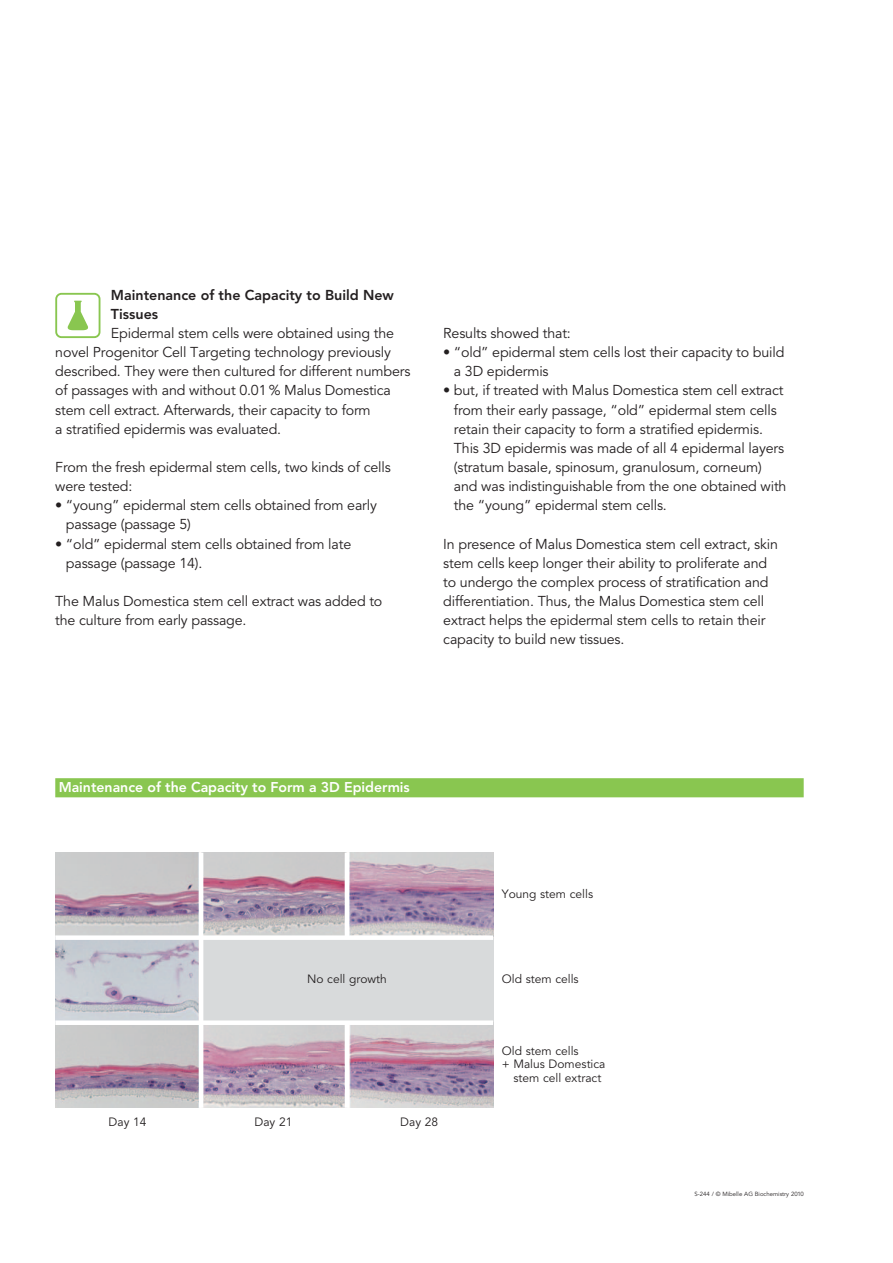
<style>
.page{position:relative;width:893px;height:1263px;background:#fff}
.page>*{position:absolute;margin:0;border:0;box-sizing:border-box;transform-origin:0 0}
.t1{font:14.25px/19.2px "Avenir LT Std";letter-spacing:-.01em;color:#231f20}
.t2{font:800 14.25px/19.2px "Avenir LT Std";color:#231f20}
.t3{font:800 14.1px "Avenir LT Std";color:#fff}
.t4{font:12px "Avenir LT Std";color:#231f20}
.t5{font:6px "Avenir LT Std";color:#231f20}
</style>
<div class="page">
<div style="left:201px;top:938px;width:292px;height:84px;background:#d8dadb"></div>
<div style="left:55px;top:778px;width:749px;height:19px;background:#89c650"></div>
<svg style="left:55px;top:293px;width:45px;height:45px"></svg>
<img style="left:55px;top:853px;width:438px;height:82px">
<img style="left:55px;top:940px;width:144px;height:80px">
<img style="left:55px;top:1025px;width:438px;height:83px">
<div style="left:55px;top:935px;width:438px;height:5px;background:#fff"></div>
<div style="left:55px;top:1020px;width:438px;height:5px;background:#fff"></div>
<hr style="left:199px;top:853px;width:4px;height:255px;background:#fff">
<hr style="left:345px;top:853px;width:4px;height:85px;background:#fff">
<hr style="left:345px;top:1023px;width:4px;height:85px;background:#fff">
<p class="t2" style="left:111px;top:286px;width:284px">Maintenance of the Capacity to Build New<br>Tissues</p>
<p class="t1" style="left:55px;top:325px;width:357px;text-indent:56px">Epidermal stem cells were obtained using the novel Progenitor Cell Targeting technology previously described. They were then cultured for different numbers of passages with and without 0.01 % Malus Domestica stem cell extract. Afterwards, their capacity to form<br>a stratified epidermis was evaluated.</p>
<p class="t1" style="left:55px;top:459px;width:337px">From the fresh epidermal stem cells, two kinds of cells were tested:</p>
<p class="t1" style="left:66px;top:497px;width:313px;text-indent:-11px">• “young” epidermal stem cells obtained from early passage (passage 5)</p>
<p class="t1" style="left:66px;top:535px;width:287px;text-indent:-11px">• “old” epidermal stem cells obtained from late passage (passage 14).</p>
<p class="t1" style="left:55px;top:593px;width:329px">The Malus Domestica stem cell extract was added to the culture from early passage.</p>
<p class="t1" style="left:443px;top:325px;width:129px">Results showed that:</p>
<p class="t1" style="left:454px;top:344px;width:332px;text-indent:-11px">• “old” epidermal stem cells lost their capacity to build a 3D epidermis</p>
<p class="t1" style="left:454px;top:382px;width:334px;text-indent:-11px">• but, if treated with Malus Domestica stem cell extract from their early passage, “old” epidermal stem cells retain their capacity to form a stratified epidermis.<br>This 3D epidermis was made of all 4 epidermal layers (stratum basale, spinosum, granulosum, corneum) and was indistinguishable from the one obtained with the “young” epidermal stem cells.</p>
<p class="t1" style="left:443px;top:535px;width:336px">In presence of Malus Domestica stem cell extract, skin stem cells keep longer their ability to proliferate and to undergo the complex process of stratification and differentiation. Thus, the Malus Domestica stem cell extract helps the epidermal stem cells to retain their capacity to build new tissues.</p>
<p class="t3" style="left:59px;top:782px;width:353px">Maintenance of the Capacity to Form a 3D Epidermis</p>
<p class="t4" style="left:307px;top:974px;width:81px">No cell growth</p>
<p class="t4" style="left:502px;top:889px;width:93px">Young stem cells</p>
<p class="t4" style="left:502px;top:974px;width:78px">Old stem cells</p>
<p class="t4" style="left:502px;top:1046px;width:78px">Old stem cells</p>
<p class="t4" style="left:502px;top:1059px;width:105px">+ Malus Domestica</p>
<p class="t4" style="left:513px;top:1073px;width:89px">stem cell extract</p>
<p class="t4" style="left:109px;top:1117px;width:39px">Day 14</p>
<p class="t4" style="left:254px;top:1117px;width:39px">Day 21</p>
<p class="t4" style="left:400px;top:1117px;width:39px">Day 28</p>
<p class="t5" style="left:694px;top:1192px;width:111px">S-244 / © Mibelle AG Biochemistry 2010</p>
</div>
